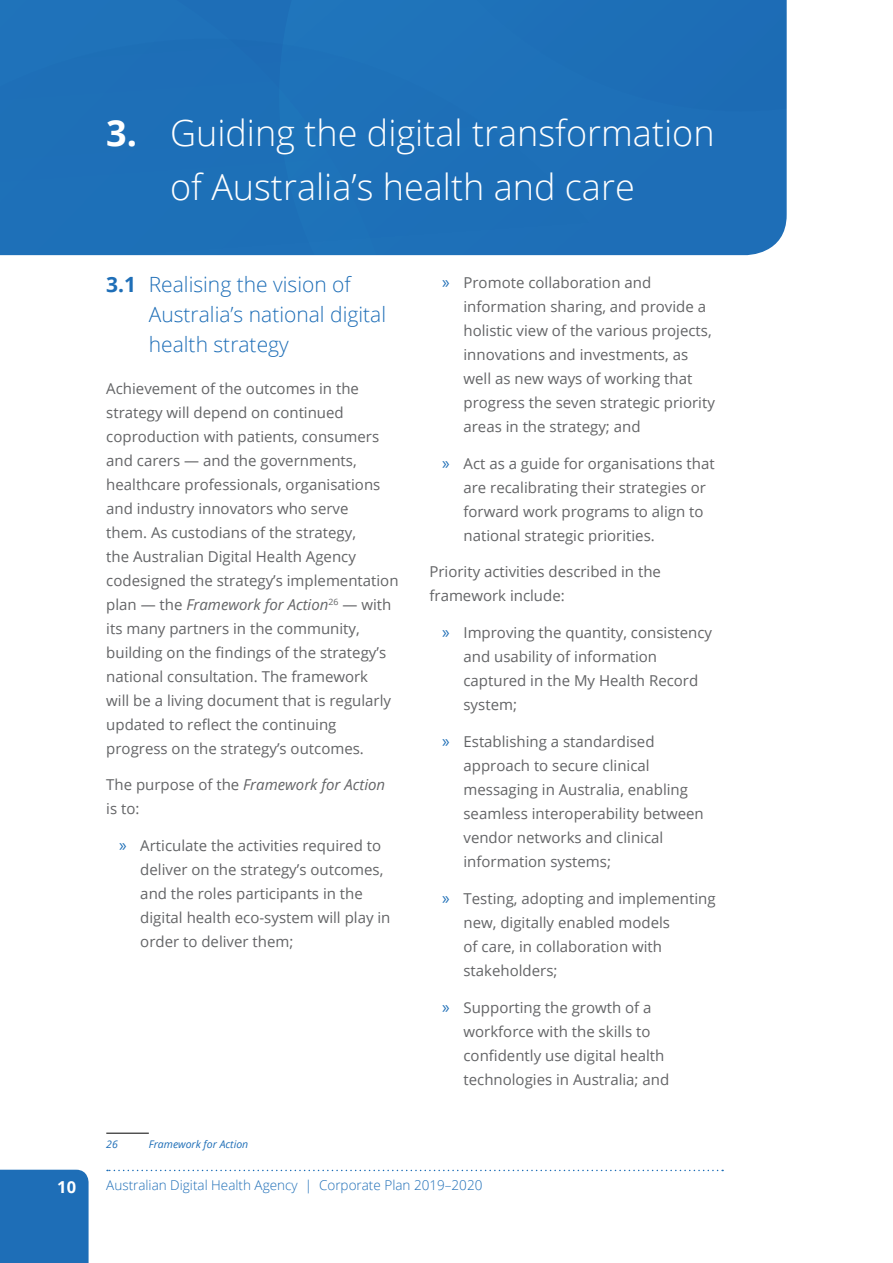
<style>
.page{position:relative;width:893px;height:1263px;background:#fff}
.page>*{position:absolute;margin:0;border:0;box-sizing:border-box;transform-origin:0 0}
.t1{font:300 36px/54px "Open Sans";color:#fff;text-align:center}
.t2{font:300 21px/30px "Open Sans";color:#1e6eb7}
.t3{font:700 16.5px "Open Sans";color:#fff}
.t4{font:15px/24px "Open Sans";color:#636466}
.t5{font:300 13.5px "Open Sans";color:#1e6eb7}
.Footnote{font:italic 10.5px "Open Sans";color:#1e6eb7}
.s1{font-weight:700}
.s2{font-style:italic}
.s3{font-family:"Myriad Pro";font-size:18px;color:#1e6eb7}
</style>
<div class="page">
<div style="left:0;top:1170px;width:89px;height:93px;background:#1e6eb7"></div>
<svg style="left:107px;top:1170px;width:616px;height:1px"></svg>
<div style="left:0;top:0;width:279px;height:39px;background:#1f72b9"></div>
<div style="left:0;top:39px;width:279px;height:216px;background:#1d6fb7"></div>
<div style="left:279px;top:0;width:508px;height:255px;background:#1e6fb8"></div>
<div style="left:370px;top:0;width:417px;height:111px;background:#1e6fb8"></div>
<hr style="left:106px;top:1133px;width:43px;height:1px;background:#000">
<p class="t1" style="left:106px;top:105px;width:610px"><span class="s1">3.</span> Guiding the digital transformation of Australia’s health and care</p>
<p class="t2" style="left:149px;top:269px;width:239px;text-indent:-43px"><span class="s1">3.1</span> Realising the vision of<br>Australia’s national digital health strategy</p>
<p class="t4" style="left:106px;top:376px;width:294px">Achievement of the outcomes in the strategy will depend on continued coproduction with patients, consumers and carers — and the governments, healthcare professionals, organisations and industry innovators who serve<br>them. As custodians of the strategy,<br>the Australian Digital Health Agency codesigned the strategy’s implementation plan — the <span class="s2">Framework for Action</span><sup>26</sup> — with its many partners in the community, building on the findings of the strategy’s national consultation. The framework<br>will be a living document that is regularly updated to reflect the continuing progress on the strategy’s outcomes.</p>
<p class="t4" style="left:106px;top:772px;width:280px">The purpose of the <span class="s2">Framework for Action </span>is to:</p>
<p class="t4" style="left:140px;top:833px;width:252px;text-indent:-21px"><span class="s3">»</span> Articulate the activities required to deliver on the strategy’s outcomes, and the roles participants in the digital health eco-system will play in order to deliver them;</p>
<p class="Footnote" style="left:106px;top:1137px;width:13px">26</p>
<p class="Footnote" style="left:149px;top:1137px;width:101px">Framework for Action</p>
<p class="t4" style="left:463px;top:270px;width:253px;text-indent:-21px"><span class="s3">»</span> Promote collaboration and information sharing, and provide a holistic view of the various projects, innovations and investments, as well as new ways of working that progress the seven strategic priority areas in the strategy; and</p>
<p class="t4" style="left:463px;top:451px;width:253px;text-indent:-21px"><span class="s3">»</span> Act as a guide for organisations that are recalibrating their strategies or forward work programs to align to national strategic priorities.</p>
<p class="t4" style="left:429px;top:560px;width:233px">Priority activities described in the framework include:</p>
<p class="t4" style="left:463px;top:620px;width:250px;text-indent:-21px"><span class="s3">»</span> Improving the quantity, consistency and usability of information captured in the My Health Record system;</p>
<p class="t4" style="left:463px;top:729px;width:242px;text-indent:-21px"><span class="s3">»</span> Establishing a standardised approach to secure clinical messaging in Australia, enabling seamless interoperability between vendor networks and clinical information systems;</p>
<p class="t4" style="left:463px;top:886px;width:254px;text-indent:-21px"><span class="s3">»</span> Testing, adopting and implementing new, digitally enabled models<br>of care, in collaboration with stakeholders;</p>
<p class="t4" style="left:463px;top:995px;width:207px;text-indent:-21px"><span class="s3">»</span> Supporting the growth of a workforce with the skills to confidently use digital health technologies in Australia; and</p>
<p class="t3" style="left:57px;top:1175px;width:20px">10</p>
<p class="t5" style="left:106px;top:1176px;width:378px">Australian Digital Health Agency | Corporate Plan 2019–2020</p>
</div>
